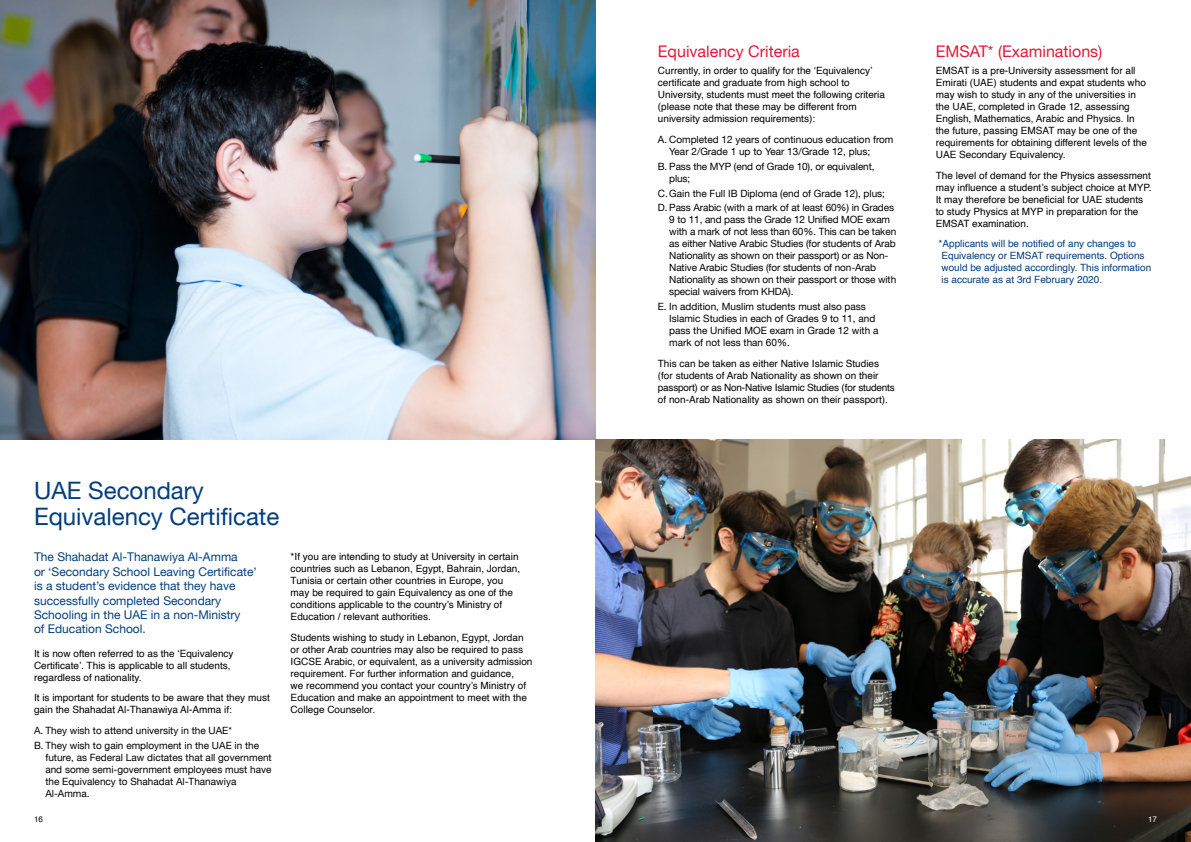
<style>
.page{position:relative;width:1191px;height:842px;background:#fff}
.page>*{position:absolute;margin:0;border:0;box-sizing:border-box;transform-origin:0 0}
.t1{font:24px/26px "Helvetica Neue LT Arabic";color:#003e7e}
.t2{font:16px "Helvetica Neue LT Arabic";color:#e31837}
.t3{font:12px/14.4px "Helvetica Neue LT Arabic";color:#003e7e}
.t4{font:10px/12px "Helvetica";color:#000}
.t5{font:10px/12px "Helvetica Neue LT Arabic";color:#000}
.t6{font:10px/12px "Helvetica";color:#003e7e}
.t7{font:8px "Helvetica";color:#000}
.t8{font:8px "Helvetica";color:#fff}
</style>
<div class="page">
<img style="left:0;top:0;width:595px;height:440px">
<img style="left:595px;top:440px;width:596px;height:402px">
<h1 class="t1" style="left:34px;top:477px;width:247px">UAE Secondary<br>Equivalency Certificate</h1>
<p class="t3" style="left:34px;top:550px;width:224px">The Shahadat Al-Thanawiya Al-Amma<br>or ‘Secondary School Leaving Certificate’ is a student’s evidence that they have successfully completed Secondary Schooling in the UAE in a non-Ministry<br>of Education School.</p>
<p class="t4" style="left:34px;top:647px;width:201px">It is now often referred to as the ‘Equivalency<br>Certificate’. This is applicable to all students, regardless of nationality.</p>
<p class="t4" style="left:34px;top:692px;width:237px">It is important for students to be aware that they must gain the Shahadat Al-Thanawiya Al-Amma if:</p>
<p class="t5" style="left:34px;top:723px;width:227px;line-height:14.8px">A. They wish to attend university in the UAE*<br>B. They wish to gain employment in the UAE in the</p>
<p class="t5" style="left:45px;top:751px;width:228px">future, as Federal Law dictates that all government and some semi-government employees must have the Equivalency to Shahadat Al-Thanawiya Al-Amma.</p>
<p class="t7" style="left:34px;top:813px;width:10px">16</p>
<p class="t4" style="left:291px;top:551px;width:231px">*If you are intending to study at University in certain countries such as Lebanon, Egypt, Bahrain, Jordan, Tunisia or certain other countries in Europe, you may be required to gain Equivalency as one of the conditions applicable to the country’s Ministry of Education / relevant authorities.</p>
<p class="t4" style="left:291px;top:631px;width:243px">Students wishing to study in Lebanon, Egypt, Jordan or other Arab countries may also be required to pass IGCSE Arabic, or equivalent, as a university admission requirement. For further information and guidance,<br>we recommend you contact your country’s Ministry of Education and make an appointment to meet with the College Counselor.</p>
<h2 class="t2" style="left:658px;top:42px;width:143px">Equivalency Criteria</h2>
<p class="t4" style="left:658px;top:65px;width:229px">Currently, in order to qualify for the ‘Equivalency’ certificate and graduate from high school to University, students must meet the following criteria (please note that these may be different from university admission requirements):</p>
<p class="t5" style="left:669px;top:133px;width:226px;text-indent:-11px">A. Completed 12 years of continuous education from<br>Year 2/Grade 1 up to Year 13/Grade 12, plus;</p>
<p class="t5" style="left:669px;top:160px;width:207px;text-indent:-11px">B. Pass the MYP (end of Grade 10), or equivalent, plus;</p>
<p class="t5" style="left:658px;top:186px;width:238px;line-height:14.8px">C.Gain the Full IB Diploma (end of Grade 12), plus;<br>D. Pass Arabic (with a mark of at least 60%) in Grades</p>
<p class="t5" style="left:669px;top:214px;width:228px">9 to 11, and pass the Grade 12 Unified MOE exam with a mark of not less than 60%. This can be taken as either Native Arabic Studies (for students of Arab Nationality as shown on their passport) or as Non-Native Arabic Studies (for students of non-Arab Nationality as shown on their passport or those with special waivers from KHDA).</p>
<p class="t5" style="left:669px;top:301px;width:211px;text-indent:-11px">E. In addition, Muslim students must also pass Islamic Studies in each of Grades 9 to 11, and pass the Unified MOE exam in Grade 12 with a mark of not less than 60%.</p>
<p class="t4" style="left:658px;top:358px;width:238px">This can be taken as either Native Islamic Studies (for students of Arab Nationality as shown on their passport) or as Non-Native Islamic Studies (for students of non-Arab Nationality as shown on their passport).</p>
<h2 class="t2" style="left:935px;top:42px;width:168px">EMSAT* (Examinations)</h2>
<p class="t4" style="left:935px;top:65px;width:213px">EMSAT is a pre-University assessment for all Emirati (UAE) students and expat students who may wish to study in any of the universities in the UAE, completed in Grade 12, assessing English, Mathematics, Arabic and Physics. In the future, passing EMSAT may be one of the requirements for obtaining different levels of the UAE Secondary Equivalency.</p>
<p class="t4" style="left:935px;top:170px;width:217px">The level of demand for the Physics assessment may influence a student’s subject choice at MYP.<br>It may therefore be beneficial for UAE students to study Physics at MYP in preparation for the EMSAT examination.</p>
<p class="t6" style="left:938px;top:238px;width:214px">*Applicants will be notified of any changes to Equivalency or EMSAT requirements. Options would be adjusted accordingly. This information is accurate as at 3rd February 2020.</p>
<p class="t8" style="left:1148px;top:813px;width:10px">17</p>
</div>
